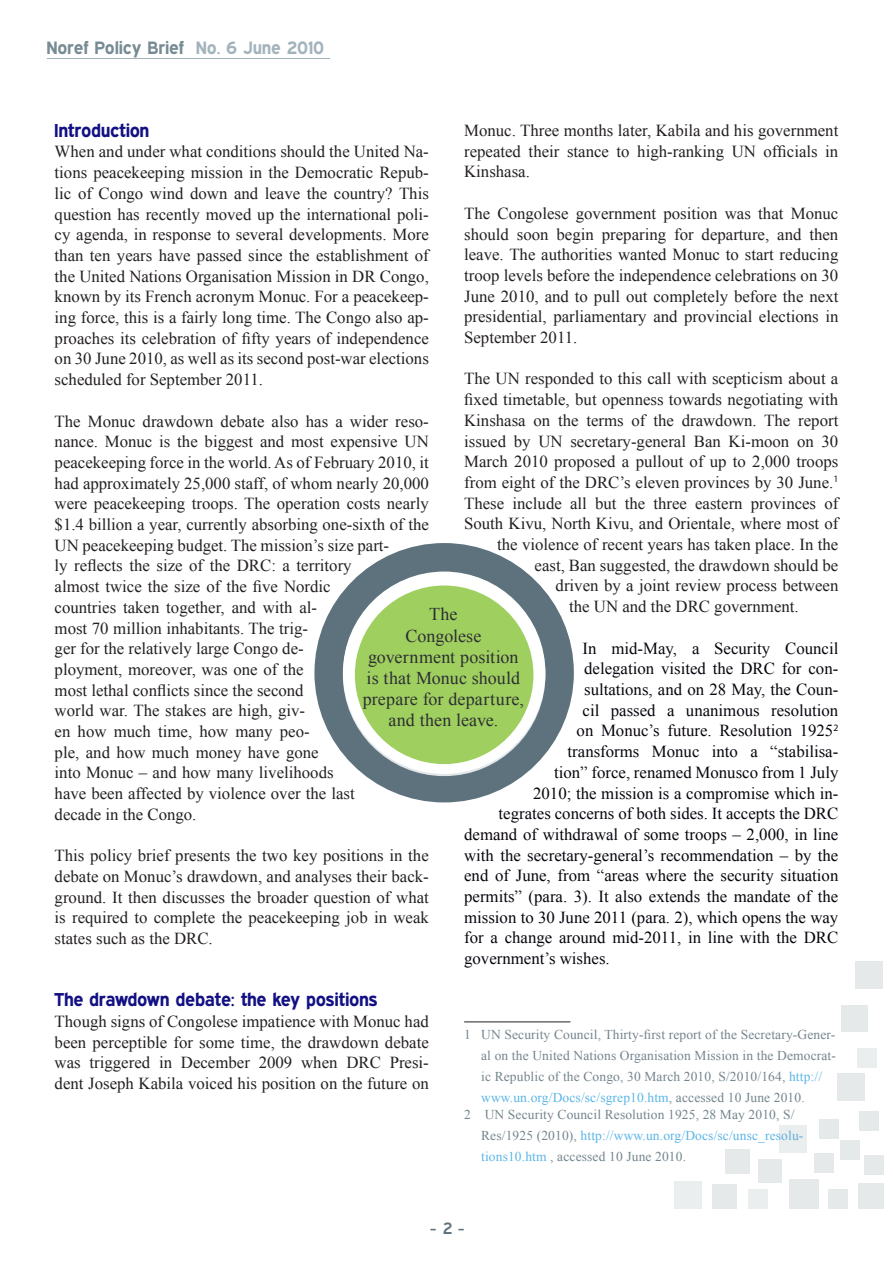
<style>
.page{position:relative;width:893px;height:1263px;background:#fff}
.page>*{position:absolute;margin:0;border:0;box-sizing:border-box;transform-origin:0 0}
.t1{font:700 18.75px "Expressway Rg";letter-spacing:.01em;color:#121083}
.t2{font:18px/21px "Times New Roman";letter-spacing:.005em;color:#02040a;text-align:center}
.t3{font:700 18px "Expressway Rg";letter-spacing:.02em;color:#778b94}
.t4{font:16.8px/20.7px "Times New Roman";color:#231f20;text-align:justify}
.t5{font:16.8px "Times New Roman";color:#08040d}
.t6{font:16.5px "Expressway Sb";color:#5d727c}
.t7{font:13.5px/21px "Times New Roman";letter-spacing:.01em;color:#74858d}
.s1{color:#a3b3bc}
.s2{color:#5bb5e6}
</style>
<div class="page">
<hr style="left:47px;top:58px;width:283px;height:1px;background:#a3b3bc">
<hr style="left:464px;top:1022px;width:106px;height:1px;background:#231f20">
<svg style="left:329px;top:557px;width:231px;height:231px;fill:#5d727c"></svg>
<div style="left:314px;top:543px;width:260px;height:259px;border:28px solid #5d727c;border-radius:50%"></div>
<svg style="left:349px;top:579px;width:190px;height:191px;background:#a6d26b"></svg>
<div style="left:343px;top:573px;width:202px;height:203px;border:12px solid #fff;border-radius:50%"></div>
<div style="left:674px;top:1181px;width:28px;height:28px;background:#ebeeef"></div>
<div style="left:712px;top:1185px;width:24px;height:24px;background:#e6e9ea"></div>
<div style="left:725px;top:1150px;width:24px;height:24px;background:#e6e9ea"></div>
<div style="left:748px;top:1189px;width:20px;height:20px;background:#ebeeef"></div>
<div style="left:759px;top:1160px;width:23px;height:23px;background:#e6e9ea"></div>
<div style="left:779px;top:1125px;width:28px;height:28px;background:#ebeeef"></div>
<div style="left:789px;top:1180px;width:29px;height:29px;background:#e6e9ea"></div>
<div style="left:828px;top:1189px;width:20px;height:20px;background:#e6e9ea"></div>
<div style="left:858px;top:1183px;width:26px;height:26px;background:#e6e9ea"></div>
<div style="left:864px;top:1155px;width:20px;height:20px;background:#e6e9ea"></div>
<div style="left:837px;top:1073px;width:28px;height:27px;background:#e6e9ea"></div>
<div style="left:841px;top:1006px;width:26px;height:26px;background:#e6e9ea"></div>
<div style="left:855px;top:961px;width:27px;height:28px;background:#e6e9ea"></div>
<div style="left:858px;top:1048px;width:19px;height:19px;background:#ebeeef"></div>
<div style="left:840px;top:1140px;width:20px;height:20px;background:#e6e9ea"></div>
<div style="left:819px;top:1119px;width:20px;height:20px;background:#e6e9ea"></div>
<div style="left:859px;top:1111px;width:19px;height:19px;background:#e6e9ea"></div>
<div style="left:815px;top:1154px;width:19px;height:19px;background:#e6e9ea"></div>
<p class="t3" style="left:47px;top:37px;width:278px">Noref Policy Brief <span class="s1">No. 6 June 2010</span></p>
<p class="t1" style="left:55px;top:119px;width:96px">Introduction</p>
<p class="t4" style="left:55px;top:141px;width:376px">When and under what conditions should the United Na&shy;tions peacekeeping mission in the Democratic Repub&shy;lic of Congo wind down and leave the country? This question has recently moved up the international poli&shy;cy agenda, in response to several developments. More than ten years have passed since the establishment of the United Nations Organisation Mission in DR Congo, known by its French acronym Monuc. For a peacekeep&shy;ing force, this is a fairly long time. The Congo also ap&shy;proaches its celebration of fifty years of independence on 30 June 2010, as well as its second post-war elections scheduled for September 2011.</p>
<p class="t4" style="left:55px;top:410px;width:376px;text-align:left">The Monuc drawdown debate also has a wider reso&shy;nance. Monuc is the biggest and most expensive UN peacekeeping force in the world. As of February 2010, it had approximately 25,000 staff, of whom nearly 20,000 were peacekeeping troops. The operation costs nearly $1.4 billion a year, currently absorbing one-sixth of the UN peacekeeping budget. The mission’s size part-<br>ly reflects the size of the DRC: a territory<br>almost twice the size of the five Nordic<br>countries taken together, and with al-<br>most 70 million inhabitants. The trig-<br>ger for the relatively large Congo de-<br>ployment, moreover, was one of the<br>most lethal conflicts since the second<br>world war. The stakes are high, giv-<br>en how much time, how many peo-<br>ple, and how much money have gone<br>into Monuc – and how many livelihoods<br>have been affected by violence over the last<br>decade in the Congo.</p>
<p class="t4" style="left:55px;top:845px;width:376px">This policy brief presents the two key positions in the debate on Monuc’s drawdown, and analyses their back&shy;ground. It then discusses the broader question of what is required to complete the peacekeeping job in weak states such as the DRC.</p>
<p class="t4" style="left:464px;top:120px;width:376px">Monuc. Three months later, Kabila and his government repeated their stance to high-ranking UN officials in Kinshasa.</p>
<p class="t4" style="left:464px;top:203px;width:376px">The Congolese government position was that Monuc should soon begin preparing for departure, and then leave. The authorities wanted Monuc to start reducing troop levels before the independence celebrations on 30<br>June 2010, and to pull out completely before the next presidential, parliamentary and provincial elections in September 2011.</p>
<p class="t4" style="left:464px;top:368px;width:376px">The UN responded to this call with scepticism about a</p>
<p class="t4" style="left:464px;top:389px;width:376px">fixed timetable, but openness towards negotiating with</p>
<p class="t4" style="left:464px;top:410px;width:376px">Kinshasa on the terms of the drawdown. The report</p>
<p class="t4" style="left:464px;top:430px;width:376px">issued by UN secretary-general Ban Ki-moon on 30</p>
<p class="t4" style="left:464px;top:451px;width:376px">March 2010 proposed a pullout of up to 2,000 troops</p>
<p class="t4" style="left:464px;top:472px;width:376px">from eight of the DRC’s eleven provinces by 30 June.<sup>1</sup></p>
<p class="t4" style="left:464px;top:492px;width:376px">These include all but the three eastern provinces of</p>
<p class="t4" style="left:464px;top:513px;width:376px">South Kivu, North Kivu, and Orientale, where most of</p>
<p class="t4" style="left:497px;top:534px;width:343px">the violence of recent years has taken place. In the</p>
<p class="t4" style="left:535px;top:554px;width:305px">east, Ban suggested, the drawdown should be</p>
<p class="t4" style="left:556px;top:575px;width:284px">driven by a joint review process between</p>
<p class="t4" style="left:569px;top:596px;width:231px">the UN and the DRC government.</p>
<p class="t5" style="left:583px;top:637px;width:257px">In mid-May, a Security Council</p>
<p class="t5" style="left:584px;top:657px;width:256px">delegation visited the DRC for con-</p>
<p class="t5" style="left:584px;top:678px;width:256px">sultations, and on 28 May, the Coun-</p>
<p class="t5" style="left:583px;top:699px;width:257px">cil passed a unanimous resolution</p>
<p class="t5" style="left:577px;top:719px;width:263px">on Monuc’s future. Resolution 1925<sup>2</sup></p>
<p class="t5" style="left:568px;top:740px;width:272px">transforms Monuc into a “stabilisa-</p>
<p class="t5" style="left:554px;top:761px;width:286px">tion” force, renamed Monusco from 1 July</p>
<p class="t5" style="left:533px;top:782px;width:307px">2010; the mission is a compromise which in-</p>
<p class="t5" style="left:499px;top:802px;width:341px">tegrates concerns of both sides. It accepts the DRC</p>
<p class="t5" style="left:464px;top:823px;width:376px">demand of withdrawal of some troops – 2,000, in line</p>
<p class="t5" style="left:464px;top:844px;width:376px">with the secretary-general’s recommendation – by the</p>
<p class="t5" style="left:464px;top:864px;width:376px">end of June, from “areas where the security situation</p>
<p class="t5" style="left:464px;top:885px;width:376px">permits” (para. 3). It also extends the mandate of the</p>
<p class="t5" style="left:464px;top:906px;width:376px">mission to 30 June 2011 (para. 2), which opens the way</p>
<p class="t5" style="left:464px;top:926px;width:376px">for a change around mid-2011, in line with the DRC</p>
<p class="t5" style="left:464px;top:947px;width:147px">government’s wishes.</p>
<p class="t2" style="left:363px;top:604px;width:163px">The<br>Congolese government position is that Monuc should prepare for departure, and then leave.</p>
<p class="t1" style="left:55px;top:989px;width:324px">The drawdown debate: the key positions</p>
<p class="t4" style="left:55px;top:1011px;width:376px">Though signs of Congolese impatience with Monuc had been perceptible for some time, the drawdown debate was triggered in December 2009 when DRC Presi&shy;dent Joseph Kabila voiced his position on the future on</p>
<p class="t7" style="left:481px;top:1024px;width:356px;text-indent:-17px">1 UN Security Council, Thirty-first report of the Secretary-Gener&shy;al on the United Nations Organisation Mission in the Democrat&shy;ic Republic of the Congo, 30 March 2010, S/2010/164, <span class="s2">http:// www.un.org/Docs/sc/sgrep10.htm</span>, accessed 10 June 2010.</p>
<p class="t7" style="left:481px;top:1104px;width:324px;text-indent:-17px">2 UN Security Council Resolution 1925, 28 May 2010, S/<br>Res/1925 (2010), <span class="s2">http://www.un.org/Docs/sc/unsc_resolu&shy;tions10.htm</span> , accessed 10 June 2010.</p>
<p class="t6" style="left:429px;top:1219px;width:37px">- 2 -</p>
</div>
